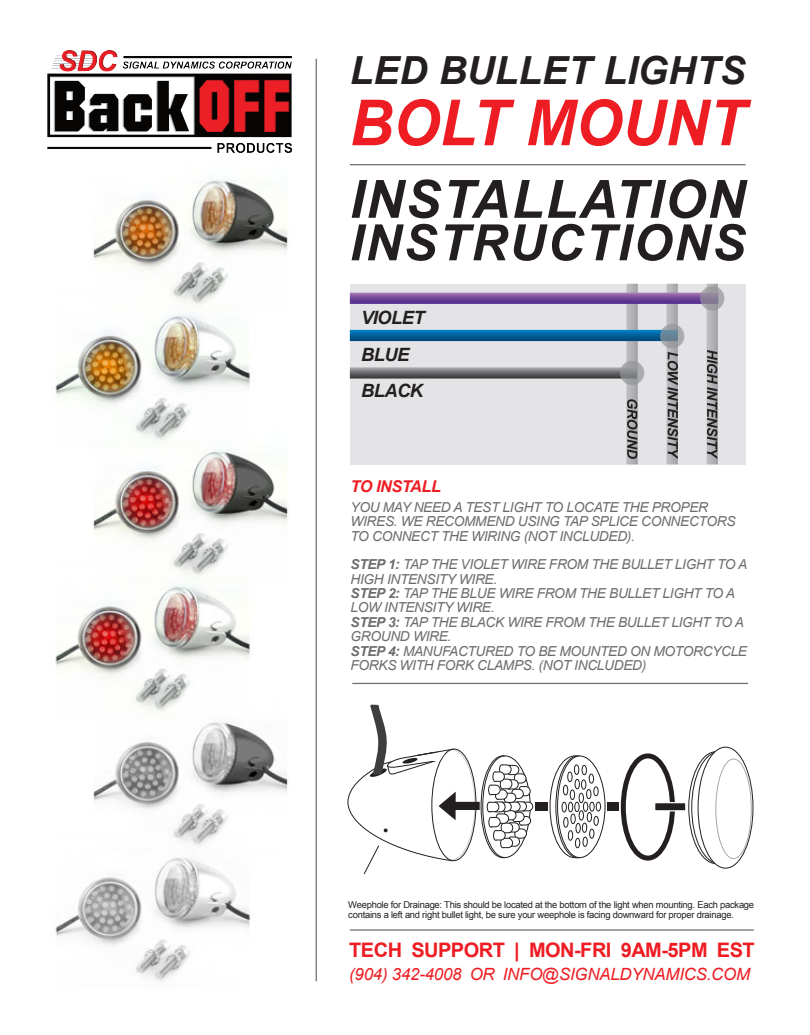
<style>
.page{position:relative;width:810px;height:1035px;background:#fff}
.page>*{position:absolute;margin:0;border:0;box-sizing:border-box;transform-origin:0 0}
.t1{font:italic 700 63.62px "Arial";color:#ee1d23;scale:.94 1}
.t2{font:italic 700 52.75px "Arial";letter-spacing:.03em;color:#231f20}
.t3{font:italic 700 50.12px "Arial";letter-spacing:.035em;color:#231f20}
.t4{font:italic 700 38.75px "Arial";color:#231f20}
.t5{font:700 20px "Arial";letter-spacing:-.025em;color:#ee1d23}
.t6{font:italic 700 18.38px "Arial";letter-spacing:-.03em;color:#231f20}
.t7{font:italic 16.88px "Arial";letter-spacing:-.015em;color:#ee1d23}
.t8{font:italic 700 16.25px "Arial";letter-spacing:-.025em;color:#ee1d23}
.t9{font:italic 13.75px/14.4px "Arial";letter-spacing:-.025em;color:#6c6d70}
.t10{font:9.38px/10px "Arial";letter-spacing:-.025em;color:#231f20}
.s1{font-weight:700}
.s2{font-style:inherit}
</style>
<div class="page">
<img style="left:55px;top:179px;width:233px;height:803px">
<div style="left:351px;top:284px;width:395px;height:180px;background:#e4e4e6"></div>
<img style="left:47px;top:50px;width:245px;height:103px">
<hr style="left:350px;top:164px;width:396px;height:1px;background:#6c6d70">
<hr style="left:352px;top:683px;width:396px;height:1px;background:#6c6d70">
<hr style="left:350px;top:929px;width:404px;height:2px;background:#6c6d70">
<hr style="left:316px;top:59px;width:1px;height:922px;background:#6c6d70">
<svg style="left:550px;top:755px;width:56px;height:104px"></svg>
<svg style="left:689px;top:752px;width:55px;height:112px"></svg>
<svg style="left:692px;top:752px;width:55px;height:112px"></svg>
<div style="left:698px;top:747px;width:55px;height:121px;background:#fff;border-radius:50%"></div>
<div style="left:698px;top:747px;width:55px;height:121px;border:1px solid #231f20;border-radius:50%"></div>
<div style="left:716px;top:759px;width:35px;height:100px;background:#fff;border-radius:50%"></div>
<div style="left:716px;top:759px;width:36px;height:100px;border:1px solid #a4a9b0;border-radius:50%"></div>
<div style="left:535px;top:803px;width:13px;height:8px;background:#231f20"></div>
<div style="left:607px;top:803px;width:11px;height:8px;background:#231f20"></div>
<div style="left:621px;top:753px;width:54px;height:108px;border:5px solid #231f20;border-radius:50%"></div>
<div style="left:654px;top:802px;width:32px;height:9px;background:#231f20;border:1px solid #fff"></div>
<svg style="left:350px;top:284px;width:374px;height:180px"></svg>
<svg style="left:347px;top:704px;width:186px;height:170px"></svg>
<h3 class="t4" style="left:350px;top:45px;width:397px">LED BULLET LIGHTS</h3>
<h1 class="t1" style="left:350px;top:80px;width:422px">BOLT MOUNT</h1>
<h2 class="t2" style="left:350px;top:164px;width:397px">INSTALLATION</h2>
<h3 class="t3" style="left:350px;top:209px;width:397px">INSTRUCTIONS</h3>
<h3 class="t6" style="left:361px;top:305px;width:65px">VIOLET</h3>
<h3 class="t6" style="left:361px;top:343px;width:50px">BLUE</h3>
<h3 class="t6" style="left:361px;top:379px;width:64px">BLACK</h3>
<p class="t8" style="left:351px;top:476px;width:92px">TO INSTALL</p>
<p class="t9" style="left:351px;top:500px;width:387px">YOU MAY NEED A TEST LIGHT TO LOCATE THE PROPER<br>WIRES. WE RECOMMEND USING TAP SPLICE CONNECTORS<br>TO CONNECT THE WIRING (NOT INCLUDED).</p>
<p class="t9" style="left:351px;top:558px;width:398px"><span class="s1">STEP 1:</span> TAP THE VIOLET WIRE FROM THE BULLET LIGHT TO A HIGH INTENSITY WIRE.<br><span class="s1">STEP 2:</span> TAP THE BLUE WIRE FROM THE BULLET LIGHT TO A LOW INTENSITY WIRE.<br><span class="s1">STEP 3:</span> TAP THE BLACK WIRE FROM THE BULLET LIGHT TO A GROUND WIRE.<br><span class="s1">STEP 4:</span> MANUFACTURED TO BE MOUNTED ON MOTORCYCLE FORKS WITH FORK CLAMPS. (NOT INCLUDED)</p>
<p class="t10" style="left:348px;top:900px;width:407px">Weephole for Drainage: This should be located at the bottom of the light when mounting. Each package contains a left and right bullet light, be sure your weephole is facing downward for proper drainage.</p>
<h3 class="t5" style="left:349px;top:937px;width:407px">TECH SUPPORT | MON-FRI 9AM-5PM EST</h3>
<p class="t7" style="left:349px;top:964px;width:402px"><span class="s2">(904) 342-4008</span> OR INFO@SIGNALDYNAMICS.COM</p>
</div>
